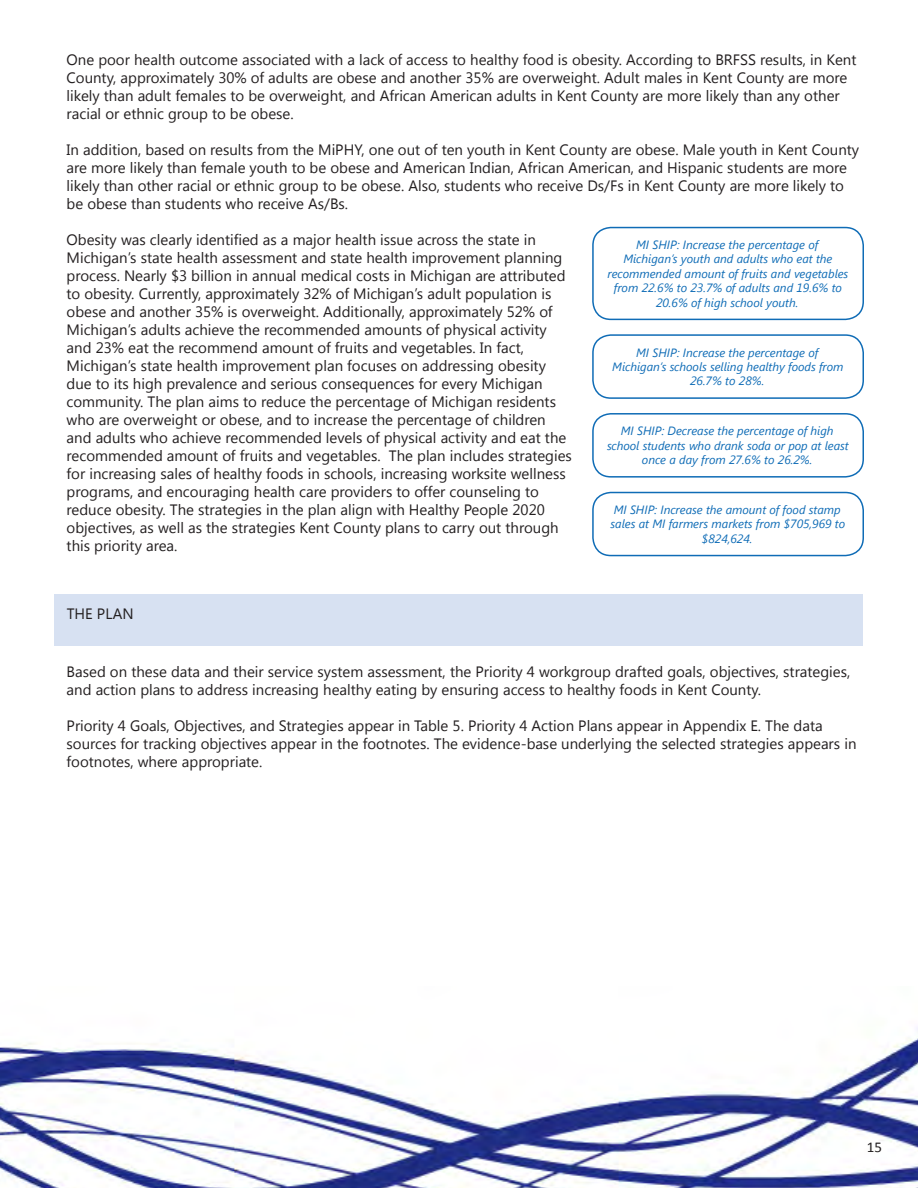
<style>
.page{position:relative;width:918px;height:1188px;background:#fff}
.page>*{position:absolute;margin:0;border:0;box-sizing:border-box;transform-origin:0 0}
.t1{font:15px/18px "Segoe UI";color:#231f20}
.t2{font:15px "Calibri";color:#231f20}
.t3{font:italic 12px/14.4px "Segoe UI";color:#0f6cb6;text-align:center}
</style>
<div class="page">
<img style="left:0;top:1027px;width:918px;height:161px">
<div style="left:55px;top:594px;width:808px;height:51px;background:#d7e1f2"></div>
<div style="left:592px;top:227px;width:272px;height:93px;border:2px solid #0f6cb6;border-radius:18px"></div>
<div style="left:592px;top:334px;width:272px;height:65px;border:2px solid #0f6cb6;border-radius:18px"></div>
<div style="left:592px;top:413px;width:272px;height:65px;border:2px solid #0f6cb6;border-radius:18px"></div>
<div style="left:592px;top:492px;width:272px;height:64px;border:2px solid #0f6cb6;border-radius:18px"></div>
<p class="t1" style="left:67px;top:50px;width:791px">One poor health outcome associated with a lack of access to healthy food is obesity. According to BRFSS results, in Kent County, approximately 30% of adults are obese and another 35% are overweight. Adult males in Kent County are more likely than adult females to be overweight, and African American adults in Kent County are more likely than any other racial or ethnic group to be obese.</p>
<p class="t1" style="left:67px;top:140px;width:794px">In addition, based on results from the MiPHY, one out of ten youth in Kent County are obese. Male youth in Kent County are more likely than female youth to be obese and American Indian, African American, and Hispanic students are more likely than other racial or ethnic group to be obese. Also, students who receive Ds/Fs in Kent County are more likely to be obese than students who receive As/Bs.</p>
<p class="t1" style="left:67px;top:230px;width:507px">Obesity was clearly identified as a major health issue across the state in Michigan’s state health assessment and state health improvement planning process. Nearly $3 billion in annual medical costs in Michigan are attributed to obesity. Currently, approximately 32% of Michigan’s adult population is obese and another 35% is overweight. Additionally, approximately 52% of Michigan’s adults achieve the recommended amounts of physical activity and 23% eat the recommend amount of fruits and vegetables. In fact, Michigan’s state health improvement plan focuses on addressing obesity due to its high prevalence and serious consequences for every Michigan community. The plan aims to reduce the percentage of Michigan residents who are overweight or obese, and to increase the percentage of children and adults who achieve recommended levels of physical activity and eat the recommended amount of fruits and vegetables. The plan includes strategies for increasing sales of healthy foods in schools, increasing worksite wellness programs, and encouraging health care providers to offer counseling to reduce obesity. The strategies in the plan align with Healthy People 2020 objectives, as well as the strategies Kent County plans to carry out through this priority area.</p>
<p class="t3" style="left:608px;top:237px;width:242px">MI SHIP: Increase the percentage of<br>Michigan’s youth and adults who eat the recommended amount of fruits and vegetables from 22.6% to 23.7% of adults and 19.6% to 20.6% of high school youth.</p>
<p class="t3" style="left:612px;top:345px;width:233px">MI SHIP: Increase the percentage of<br>Michigan’s schools selling healthy foods from<br>26.7% to 28%.</p>
<p class="t3" style="left:607px;top:423px;width:243px">MI SHIP: Decrease the percentage of high school students who drank soda or pop at least once a day from 27.6% to 26.2%.</p>
<p class="t3" style="left:611px;top:502px;width:236px">MI SHIP: Increase the amount of food stamp sales at MI farmers markets from $705,969 to $824,624.</p>
<p class="t1" style="left:67px;top:604px;width:68px">THE PLAN</p>
<p class="t1" style="left:67px;top:662px;width:785px">Based on these data and their service system assessment, the Priority 4 workgroup drafted goals, objectives, strategies, and action plans to address increasing healthy eating by ensuring access to healthy foods in Kent County.</p>
<p class="t1" style="left:67px;top:716px;width:791px">Priority 4 Goals, Objectives, and Strategies appear in Table 5. Priority 4 Action Plans appear in Appendix E. The data sources for tracking objectives appear in the footnotes. The evidence-base underlying the selected strategies appears in footnotes, where appropriate.</p>
<p class="t2" style="left:867px;top:1138px;width:17px">15</p>
</div>
